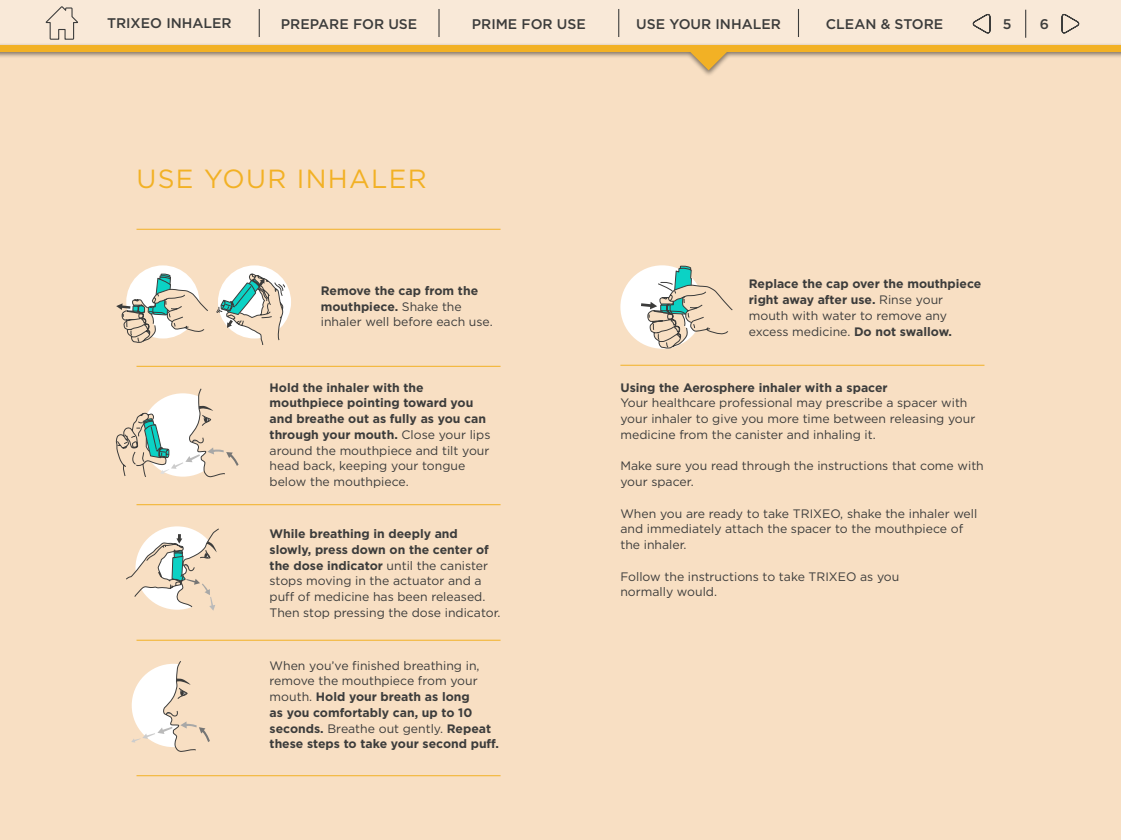
<style>
.page{position:relative;width:1121px;height:840px;background:#fff}
.page>*{position:absolute;margin:0;border:0;box-sizing:border-box;transform-origin:0 0}
.t1{font:26.25px "Gotham";letter-spacing:.05em;color:#f2b125}
.t2{font:500 14px "Gotham";color:#3c3c3b}
.t3{font:12.25px/15.8px "Gotham";color:#3c3c3b}
.t4{font:700 12.25px/15.8px "Gotham";color:#3c3c3b}
.s1{font-weight:700}
.s2{font-weight:400}
</style>
<div class="page">
<div style="left:0;top:0;width:1120px;height:840px;background:#f8dfc3"></div>
<div style="left:218px;top:265px;width:73px;height:73px;background:#fff;border-radius:50%"></div>
<div style="left:126px;top:265px;width:73px;height:73px;background:#fff;border-radius:50%"></div>
<svg style="left:116px;top:273px;width:169px;height:72px"></svg>
<svg style="left:126px;top:526px;width:93px;height:85px"></svg>
<div style="left:620px;top:265px;width:83px;height:84px;background:#fff;border-radius:50%"></div>
<svg style="left:640px;top:265px;width:93px;height:83px"></svg>
<svg style="left:131px;top:661px;width:79px;height:90px"></svg>
<svg style="left:116px;top:388px;width:122px;height:90px"></svg>
<hr style="left:136px;top:229px;width:364px;height:1px;background:#f2b125">
<hr style="left:136px;top:366px;width:364px;height:1px;background:#f2b125">
<hr style="left:136px;top:504px;width:364px;height:1px;background:#f2b125">
<hr style="left:136px;top:640px;width:364px;height:1px;background:#f2b125">
<hr style="left:136px;top:775px;width:364px;height:1px;background:#f2b125">
<hr style="left:620px;top:365px;width:364px;height:1px;background:#f2b125">
<div style="left:0;top:0;width:1120px;height:46px;background:#f9e9d8"></div>
<div style="left:0;top:42px;width:1120px;height:35px;background:#000;opacity:.5"></div>
<svg style="left:688px;top:51px;width:40px;height:19px"></svg>
<div style="left:0;top:45px;width:1120px;height:6px;background:#f2b125"></div>
<svg style="left:797px;top:9px;width:1px;height:28px"></svg>
<svg style="left:618px;top:9px;width:1px;height:28px"></svg>
<svg style="left:438px;top:9px;width:1px;height:28px"></svg>
<svg style="left:259px;top:9px;width:1px;height:28px"></svg>
<svg style="left:45px;top:6px;width:33px;height:34px"></svg>
<svg style="left:972px;top:14px;width:18px;height:20px"></svg>
<svg style="left:1061px;top:14px;width:17px;height:20px"></svg>
<p class="t2" style="left:107px;top:14px;width:126px">TRIXEO INHALER</p>
<p class="t2" style="left:281px;top:14px;width:138px">PREPARE FOR USE</p>
<p class="t2" style="left:472px;top:14px;width:115px">PRIME FOR USE</p>
<p class="t2" style="left:636px;top:14px;width:146px">USE YOUR INHALER</p>
<p class="t2" style="left:825px;top:14px;width:119px">CLEAN &amp; STORE</p>
<p class="t2" style="left:1002px;top:15px;width:10px">5</p>
<p class="t2" style="left:1039px;top:15px;width:11px">6</p>
<h1 class="t1" style="left:136px;top:164px;width:292px">USE YOUR INHALER</h1>
<p class="t3" style="left:321px;top:282px;width:173px"><span class="s1">Remove the cap from the mouthpiece.</span> Shake the inhaler well before each use.</p>
<p class="t4" style="left:269px;top:379px;width:222px">Hold the inhaler with the mouthpiece pointing toward you and breathe out as fully as you can through your mouth. <span class="s2">Close your lips around the mouthpiece and tilt your head back, keeping your tongue below the mouthpiece.</span></p>
<p class="t3" style="left:269px;top:526px;width:232px"><span class="s1">While breathing in deeply and slowly, press down on the center of the dose indicator</span> until the canister stops moving in the actuator and a puff of medicine has been released.<br>Then stop pressing the dose indicator.</p>
<p class="t4" style="left:269px;top:657px;width:231px"><span class="s2">When you’ve finished breathing in, remove the mouthpiece from your mouth.</span> Hold your breath as long<br>as you comfortably can, up to 10 seconds. <span class="s2">Breathe out gently.</span> Repeat these steps to take your second puff.</p>
<p class="t4" style="left:748px;top:276px;width:234px">Replace the cap over the mouthpiece right away after use. <span class="s2">Rinse your mouth with water to remove any excess medicine.</span> Do not swallow.</p>
<p class="t4" style="left:620px;top:379px;width:269px">Using the Aerosphere inhaler with a spacer</p>
<p class="t3" style="left:620px;top:395px;width:356px">Your healthcare professional may prescribe a spacer with your inhaler to give you more time between releasing your medicine from the canister and inhaling it.</p>
<p class="t3" style="left:620px;top:458px;width:365px">Make sure you read through the instructions that come with your spacer.</p>
<p class="t3" style="left:620px;top:505px;width:358px">When you are ready to take TRIXEO, shake the inhaler well and immediately attach the spacer to the mouthpiece of the inhaler.</p>
<p class="t3" style="left:620px;top:568px;width:280px">Follow the instructions to take TRIXEO as you normally would.</p>
</div>
